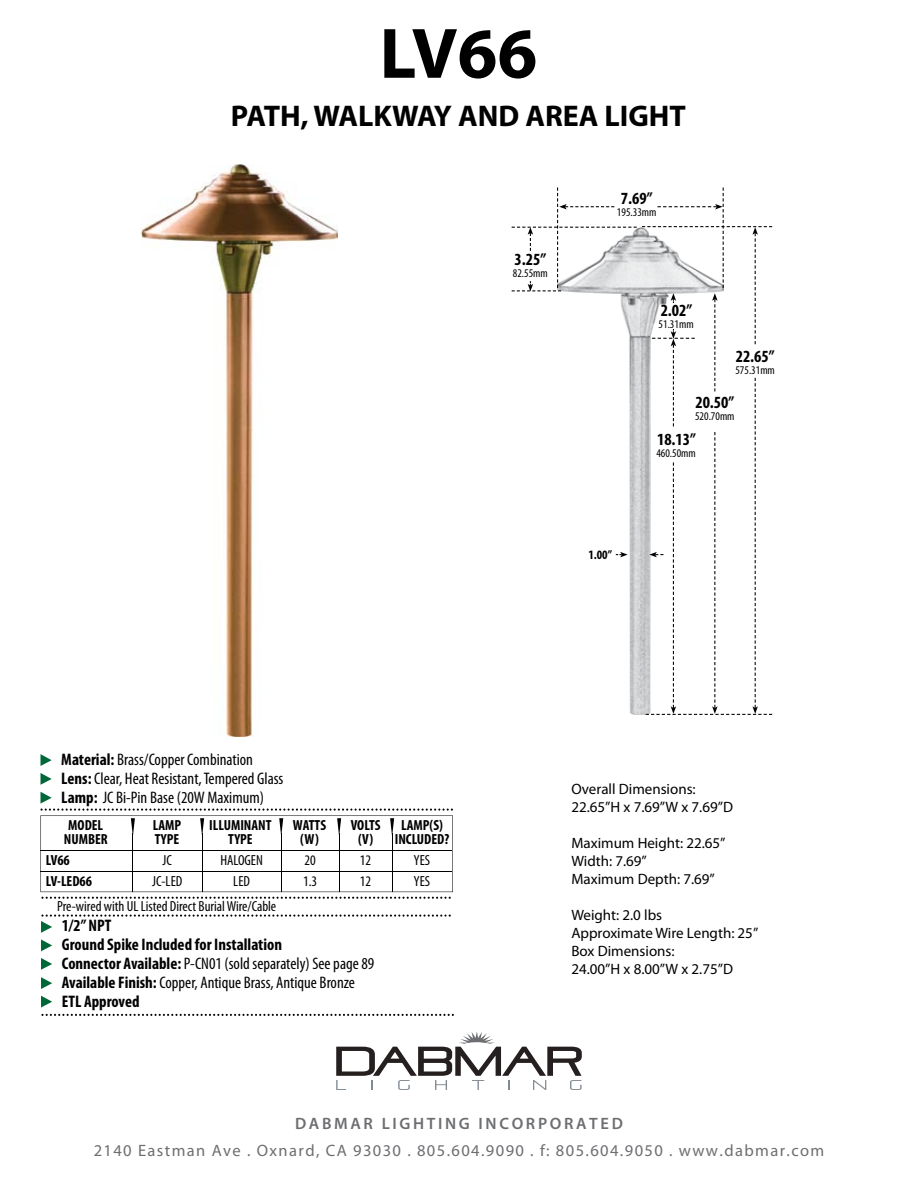
<style>
.page{position:relative;width:918px;height:1188px;background:#fff}
.page>*{position:absolute;margin:0;border:0;box-sizing:border-box;transform-origin:0 0}
.t1{font:700 72px "Myriad Pro";color:#000}
.t2{font:700 30px "Myriad Pro";color:#000}
.t3{font:700 condensed 17.1px "Myriad Pro";color:#000}
.t4{font:700 condensed 16.8px/18.9px "Myriad Pro";color:#000}
.t5{font:condensed 16.8px/18.9px "Myriad Pro";color:#000}
.t6{font:16.5px "Myriad Pro";letter-spacing:.085em;color:#6d6e71}
.t7{font:600 16.5px "Myriad Pro";letter-spacing:.16em;color:#6d6e71}
.t8{font:15px/18px "Myriad Pro";color:#000}
.t9{font:700 condensed 14.7px/14.7px "Myriad Pro";color:#000;text-align:center}
.t10{font:condensed 14.7px/21px "Myriad Pro";color:#000}
.t11{font:700 condensed 12.9px "Myriad Pro";color:#000}
.t12{font:condensed 11.7px "Myriad Pro";color:#000}
.s1{font-weight:700}
.s2{font-weight:400}
</style>
<div class="page">
<svg style="left:336px;top:1031px;width:246px;height:59px"></svg>
<img style="left:142px;top:164px;width:195px;height:573px">
<svg style="left:512px;top:188px;width:260px;height:527px"></svg>
<svg style="left:40px;top:754px;width:12px;height:12px"></svg>
<svg style="left:40px;top:773px;width:12px;height:12px"></svg>
<svg style="left:41px;top:1014px;width:413px;height:2px"></svg>
<svg style="left:41px;top:939px;width:11px;height:12px"></svg>
<svg style="left:41px;top:977px;width:11px;height:12px"></svg>
<svg style="left:41px;top:958px;width:11px;height:12px"></svg>
<svg style="left:41px;top:996px;width:11px;height:12px"></svg>
<svg style="left:41px;top:915px;width:410px;height:18px"></svg>
<svg style="left:40px;top:792px;width:413px;height:107px"></svg>
<h1 class="t1" style="left:380px;top:7px;width:159px">LV66</h1>
<h2 class="t2" style="left:231px;top:97px;width:457px">PATH, WALKWAY AND AREA LIGHT</h2>
<p class="t3" style="left:515px;top:249px;width:33px">3.25”</p>
<p class="t12" style="left:513px;top:266px;width:37px">82.55mm</p>
<p class="t3" style="left:621px;top:188px;width:33px">7.69”</p>
<p class="t12" style="left:617px;top:205px;width:41px">195.33mm</p>
<p class="t3" style="left:661px;top:299px;width:33px">2.02”</p>
<p class="t12" style="left:659px;top:317px;width:37px">51.31mm</p>
<p class="t3" style="left:736px;top:346px;width:40px">22.65”</p>
<p class="t12" style="left:735px;top:363px;width:41px">575.31mm</p>
<p class="t3" style="left:695px;top:392px;width:40px">20.50”</p>
<p class="t12" style="left:695px;top:409px;width:41px">520.70mm</p>
<p class="t11" style="left:588px;top:546px;width:25px">1.00”</p>
<p class="t3" style="left:657px;top:428px;width:40px">18.13”</p>
<p class="t12" style="left:656px;top:446px;width:41px">460.50mm</p>
<p class="t5" style="left:61px;top:750px;width:224px"><span class="s1">Material:</span> Brass/Copper Combination<br><span class="s1">Lens:</span> Clear, Heat Resistant, Tempered Glass<br><span class="s1">Lamp:</span> JC Bi-Pin Base (20W Maximum)</p>
<p class="t9" style="left:64px;top:817px;width:45px">MODEL<br>NUMBER</p>
<p class="t9" style="left:153px;top:817px;width:30px;text-align:left">LAMP<br>TYPE</p>
<p class="t9" style="left:209px;top:817px;width:64px">ILLUMINANT<br>TYPE</p>
<p class="t9" style="left:395px;top:817px;width:56px">LAMP(S)<br>INCLUDED?</p>
<p class="t9" style="left:293px;top:817px;width:35px">WATTS (W)</p>
<p class="t9" style="left:351px;top:817px;width:31px">VOLTS (V)</p>
<p class="t9" style="left:46px;top:850px;width:48px;line-height:21px;text-align:left">LV66<br>LV-LED66</p>
<p class="t10" style="left:152px;top:850px;width:32px;text-align:center">JC<br>JC-LED</p>
<p class="t10" style="left:220px;top:850px;width:44px;text-align:center">HALOGEN<br>LED</p>
<p class="t10" style="left:414px;top:850px;width:18px">YES<br>YES</p>
<p class="t10" style="left:303px;top:850px;width:16px">20<br>1.3</p>
<p class="t10" style="left:360px;top:850px;width:13px">12<br>12</p>
<p class="t4" style="left:62px;top:916px;width:314px">1/2” NPT<br>Ground Spike Included for Installation<br>Connector Available: <span class="s2">P-CN01 (sold separately) See page 89<br></span>Available Finish: <span class="s2">Copper, Antique Brass, Antique Bronze </span>ETL Approved</p>
<p class="t10" style="left:57px;top:896px;width:221px">Pre-wired with UL Listed Direct Burial Wire/Cable</p>
<p class="t8" style="left:571px;top:780px;width:163px">Overall Dimensions:<br>22.65”H x 7.69”W x 7.69”D</p>
<p class="t8" style="left:571px;top:834px;width:156px">Maximum Height: 22.65”<br>Width: 7.69”<br>Maximum Depth: 7.69”</p>
<p class="t8" style="left:571px;top:906px;width:188px">Weight: 2.0 lbs<br>Approximate Wire Length: 25”<br>Box Dimensions:<br>24.00”H x 8.00”W x 2.75”D</p>
<p class="t7" style="left:295px;top:1113px;width:330px">DABMAR LIGHTING INCORPORATED</p>
<p class="t6" style="left:94px;top:1140px;width:732px">2140 Eastman Ave . Oxnard, CA 93030 . 805.604.9090 . f: 805.604.9050 . www.dabmar.com</p>
</div>
